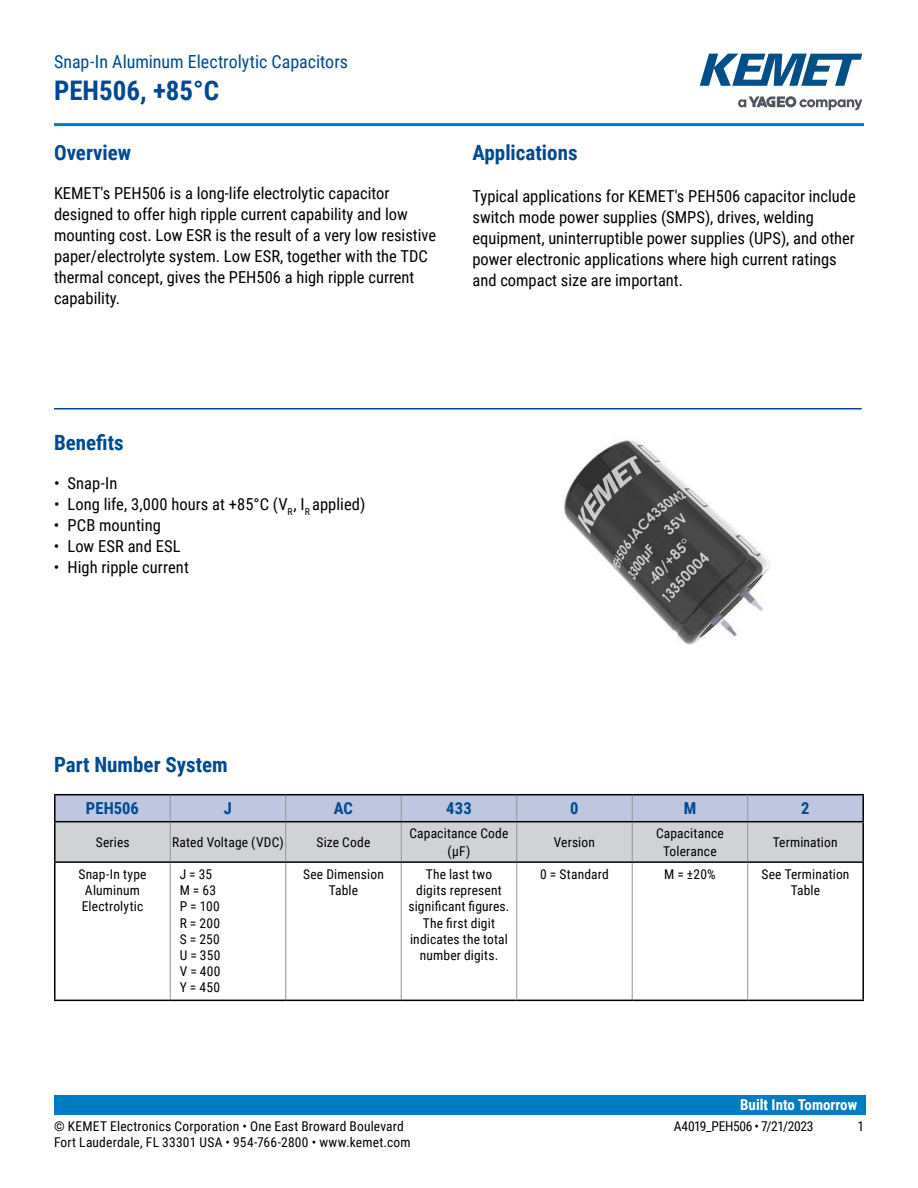
<style>
.page{position:relative;width:918px;height:1188px;background:#fff}
.page>*{position:absolute;margin:0;border:0;box-sizing:border-box;transform-origin:0 0}
.t1{font:700 27px "Roboto Condensed";color:#004990}
.t2{font:700 21px "Roboto Condensed";color:#004990}
.t3{font:18px "Roboto Condensed";color:#004990}
.t4{font:16.5px/21px "Roboto Condensed";color:#000}
.t5{font:700 16.5px "Roboto Condensed";letter-spacing:.005em;color:#004990}
.t6{font:700 15px "Roboto Condensed";color:#fff}
.t7{font:13.5px/16.2px "Roboto Condensed";letter-spacing:.015em;color:#000;text-align:center}
.t8{font:13.5px "Roboto Condensed";letter-spacing:-.02em;color:#000}
</style>
<div class="page">
<svg style="left:738px;top:96px;width:124px;height:14px"></svg>
<svg style="left:700px;top:54px;width:162px;height:32px"></svg>
<hr style="left:54px;top:123px;width:810px;height:3px;background:#007cc2">
<div style="left:54px;top:1095px;width:811px;height:20px;background:#007cc2"></div>
<hr style="left:54px;top:408px;width:808px;height:1px;background:#004990">
<hr style="left:170px;top:863px;width:1px;height:137px;background:#939597">
<hr style="left:285px;top:863px;width:1px;height:137px;background:#939597">
<hr style="left:54px;top:822px;width:2px;height:39px;background:#000">
<hr style="left:862px;top:822px;width:2px;height:39px;background:#000">
<hr style="left:54px;top:794px;width:116px;height:1px;background:#000">
<hr style="left:54px;top:795px;width:2px;height:26px;background:#000">
<hr style="left:170px;top:794px;width:116px;height:1px;background:#000">
<hr style="left:286px;top:794px;width:115px;height:1px;background:#000">
<hr style="left:401px;top:794px;width:116px;height:1px;background:#000">
<hr style="left:517px;top:794px;width:115px;height:1px;background:#000">
<hr style="left:632px;top:794px;width:116px;height:1px;background:#000">
<hr style="left:748px;top:794px;width:116px;height:1px;background:#000">
<hr style="left:862px;top:795px;width:2px;height:26px;background:#000">
<hr style="left:54px;top:821px;width:116px;height:1px;background:#000">
<hr style="left:748px;top:821px;width:116px;height:1px;background:#000">
<svg style="left:55px;top:795px;width:808px;height:66px;background:#c3c6d1"></svg>
<hr style="left:632px;top:863px;width:1px;height:137px;background:#939597">
<hr style="left:401px;top:863px;width:1px;height:137px;background:#939597">
<hr style="left:54px;top:861px;width:116px;height:2px;background:#000">
<hr style="left:54px;top:863px;width:2px;height:137px;background:#000">
<hr style="left:170px;top:861px;width:116px;height:2px;background:#000">
<hr style="left:286px;top:861px;width:115px;height:2px;background:#000">
<hr style="left:401px;top:861px;width:116px;height:2px;background:#000">
<hr style="left:54px;top:1000px;width:116px;height:1px;background:#000">
<hr style="left:170px;top:1000px;width:116px;height:1px;background:#000">
<hr style="left:286px;top:1000px;width:115px;height:1px;background:#000">
<hr style="left:401px;top:1000px;width:116px;height:1px;background:#000">
<hr style="left:748px;top:861px;width:116px;height:2px;background:#000">
<hr style="left:862px;top:863px;width:2px;height:137px;background:#000">
<hr style="left:748px;top:1000px;width:116px;height:1px;background:#000">
<hr style="left:517px;top:861px;width:115px;height:2px;background:#000">
<hr style="left:632px;top:861px;width:116px;height:2px;background:#000">
<hr style="left:517px;top:1000px;width:115px;height:1px;background:#000">
<hr style="left:632px;top:1000px;width:116px;height:1px;background:#000">
<hr style="left:516px;top:863px;width:1px;height:137px;background:#939597">
<hr style="left:747px;top:863px;width:1px;height:137px;background:#939597">
<img style="left:564px;top:440px;width:206px;height:205px">
<p class="t3" style="left:54px;top:53px;width:296px">Snap-In Aluminum Electrolytic Capacitors</p>
<h1 class="t1" style="left:54px;top:80px;width:167px">PEH506, +85°C</h1>
<p class="t2" style="left:54px;top:145px;width:79px">Overview</p>
<p class="t4" style="left:54px;top:184px;width:384px">KEMET's PEH506 is a long-life electrolytic capacitor designed to offer high ripple current capability and low mounting cost. Low ESR is the result of a very low resistive paper/electrolyte system. Low ESR, together with the TDC thermal concept, gives the PEH506 a high ripple current capability.</p>
<p class="t2" style="left:472px;top:138px;width:107px">Applications</p>
<p class="t4" style="left:472px;top:187px;width:385px">Typical applications for KEMET's PEH506 capacitor include switch mode power supplies (SMPS), drives, welding equipment, uninterruptible power supplies (UPS), and other power electronic applications where high current ratings and compact size are important.</p>
<p class="t2" style="left:54px;top:428px;width:71px">Bene昀椀ts</p>
<p class="t4" style="left:54px;top:474px;width:65px">• Snap-In</p>
<p class="t4" style="left:54px;top:495px;width:313px">• Long life, 3,000 hours at +85°C (V<sub>R</sub>, I<sub>R</sub> applied)</p>
<p class="t4" style="left:54px;top:516px;width:108px">• PCB mounting</p>
<p class="t4" style="left:54px;top:537px;width:128px">• Low ESR and ESL</p>
<p class="t4" style="left:54px;top:558px;width:136px">• High ripple current</p>
<p class="t2" style="left:54px;top:750px;width:175px">Part Number System</p>
<p class="t5" style="left:86px;top:802px;width:55px">PEH506</p>
<p class="t5" style="left:224px;top:802px;width:10px">J</p>
<p class="t5" style="left:334px;top:802px;width:21px">AC</p>
<p class="t5" style="left:446px;top:802px;width:27px">433</p>
<p class="t5" style="left:570px;top:802px;width:10px">0</p>
<p class="t5" style="left:684px;top:802px;width:14px">M</p>
<p class="t5" style="left:801px;top:802px;width:10px">2</p>
<p class="t7" style="left:96px;top:835px;width:35px">Series</p>
<p class="t7" style="left:172px;top:835px;width:113px">Rated Voltage (VDC)</p>
<p class="t7" style="left:317px;top:835px;width:55px">Size Code</p>
<p class="t7" style="left:409px;top:825px;width:101px;line-height:18px">Capacitance Code (µF)</p>
<p class="t7" style="left:554px;top:835px;width:43px">Version</p>
<p class="t7" style="left:656px;top:825px;width:69px;line-height:18px">Capacitance<br>Tolerance</p>
<p class="t7" style="left:773px;top:835px;width:66px">Termination</p>
<p class="t7" style="left:78px;top:867px;width:70px;text-align:left">Snap-In type<br>Aluminum<br>Electrolytic</p>
<p class="t7" style="left:180px;top:867px;width:42px;text-align:left">J = 35<br>M = 63<br>P = 100<br>R = 200<br>S = 250<br>U = 350<br>V = 400<br>Y = 450</p>
<p class="t7" style="left:303px;top:867px;width:82px">See Dimension<br>Table</p>
<p class="t7" style="left:408px;top:867px;width:103px">The last two<br>digits represent signi昀椀cant 昀椀gures.<br>The 昀椀rst digit indicates the total number digits.</p>
<p class="t7" style="left:540px;top:867px;width:70px">0 = Standard</p>
<p class="t7" style="left:664px;top:867px;width:53px">M = ±20%</p>
<p class="t7" style="left:761px;top:867px;width:90px">See Termination<br>Table</p>
<p class="t7" style="left:54px;top:1119px;width:358px;text-align:left">© KEMET Electronics Corporation • One East Broward Boulevard<br>Fort Lauderdale, FL 33301 USA • 954-766-2800 • www.kemet.com</p>
<p class="t6" style="left:740px;top:1096px;width:119px">Built Into Tomorrow</p>
<p class="t8" style="left:674px;top:1120px;width:141px">A4019_PEH506 • 7/21/2023</p>
<p class="t7" style="left:857px;top:1119px;width:8px">1</p>
</div>
